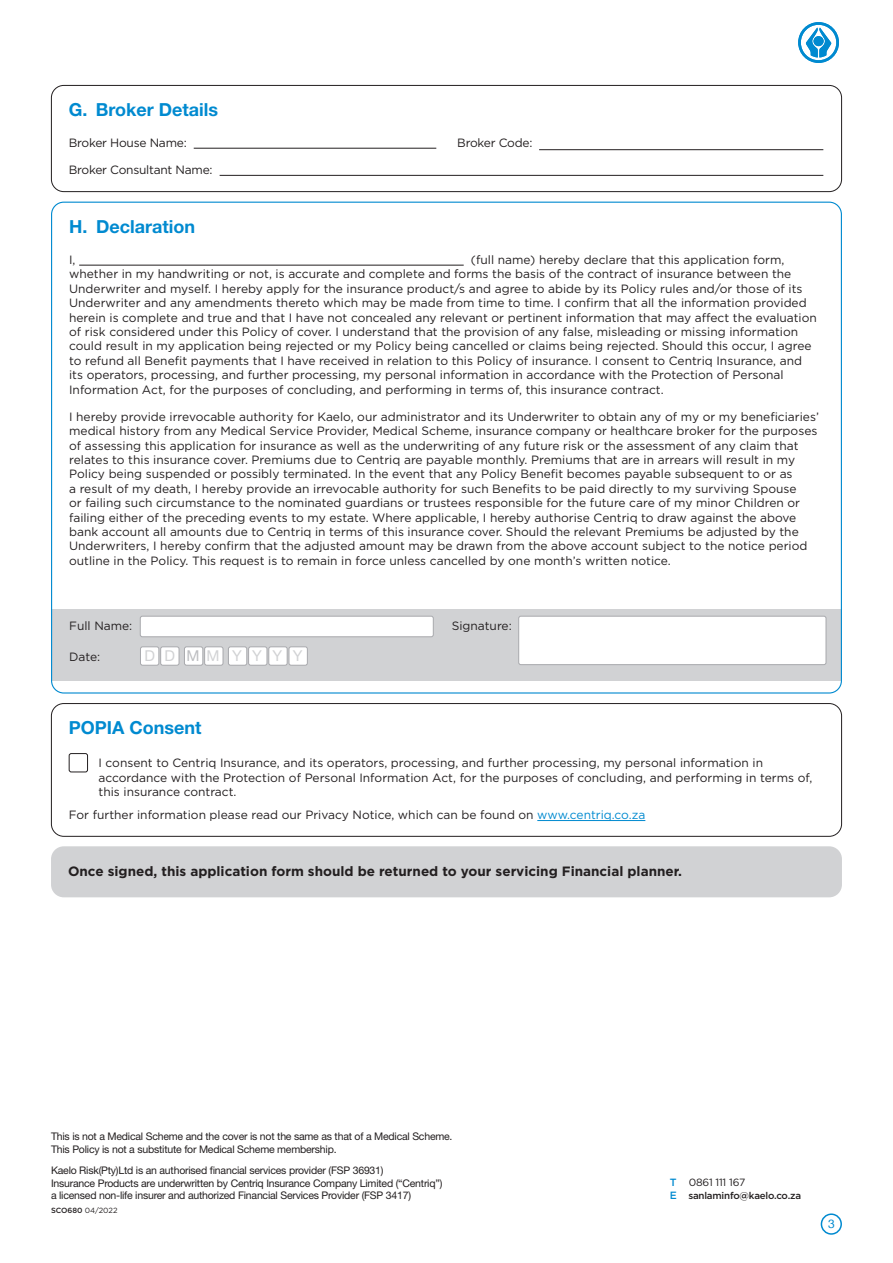
<style>
.page{position:relative;width:893px;height:1263px;background:#fff}
.page>*{position:absolute;margin:0;border:0;box-sizing:border-box;transform-origin:0 0}
.t1{font:700 18px "Helvetica Neue LT Std";color:#008ad0}
.t2{font:15px "Helvetica Neue LT Std";letter-spacing:.7em;color:#d1d2d4}
.t3{font:700 13.5px "Gotham";color:#231f20}
.t4{font:12px/14.4px "Gotham";color:#231f20}
.t5{font:12px "Gotham";letter-spacing:-.02em;color:#231f20}
.t6{font:12px "Helvetica Neue LT";color:#008ad0}
.t7{font:10.5px/12.6px "Helvetica Neue LT Std";letter-spacing:-.02em;color:#231f20}
.t8{font:10.5px "Gotham";letter-spacing:-.02em;color:#231f20}
.t9{font:500 9.75px "Gotham";letter-spacing:-.02em;color:#231f20}
.t10{font:7.5px "Gotham";color:#231f20}
.s1{color:#bcbdc0}
.s2{color:#008ad0}
.s3{font-weight:500}
.s4{font-weight:500;color:#008ad0}
.s5{font-size:10.5px;color:#008ad0}
</style>
<div class="page">
<div style="left:821px;top:1213px;width:21px;height:22px;border:2px solid #008ad0;border-radius:50%"></div>
<svg style="left:798px;top:22px;width:41px;height:41px"></svg>
<hr style="left:194px;top:148px;width:242px;height:1px;background:#231f20">
<hr style="left:539px;top:149px;width:284px;height:1px;background:#231f20">
<hr style="left:220px;top:175px;width:603px;height:1px;background:#231f20">
<div style="left:51px;top:85px;width:791px;height:107px;border:1px solid #231f20;border-radius:12px"></div>
<div style="left:51px;top:609px;width:791px;height:72px;background:#d1d2d4"></div>
<div style="left:519px;top:616px;width:307px;height:49px;background:#fff;border-radius:2px"></div>
<div style="left:518px;top:616px;width:308px;height:49px;border:1px solid #a8a9ad;border-radius:2px"></div>
<div style="left:140px;top:616px;width:293px;height:21px;background:#fff;border-radius:2px"></div>
<div style="left:140px;top:616px;width:294px;height:21px;border:1px solid #a8a9ad;border-radius:2px"></div>
<hr style="left:79px;top:265px;width:385px;height:1px;background:#231f20">
<div style="left:140px;top:647px;width:19px;height:18px;background:#fff;border-radius:2px"></div>
<div style="left:140px;top:646px;width:19px;height:19px;border:1px solid #a8a9ad;border-radius:2px"></div>
<div style="left:161px;top:647px;width:18px;height:18px;background:#fff;border-radius:2px"></div>
<div style="left:160px;top:646px;width:19px;height:19px;border:1px solid #a8a9ad;border-radius:2px"></div>
<div style="left:184px;top:647px;width:19px;height:18px;background:#fff;border-radius:2px"></div>
<div style="left:184px;top:646px;width:19px;height:19px;border:1px solid #a8a9ad;border-radius:2px"></div>
<div style="left:205px;top:647px;width:18px;height:18px;background:#fff;border-radius:2px"></div>
<div style="left:204px;top:646px;width:19px;height:19px;border:1px solid #a8a9ad;border-radius:2px"></div>
<div style="left:228px;top:647px;width:19px;height:18px;background:#fff;border-radius:2px"></div>
<div style="left:228px;top:646px;width:19px;height:19px;border:1px solid #a8a9ad;border-radius:2px"></div>
<div style="left:249px;top:647px;width:18px;height:18px;background:#fff;border-radius:2px"></div>
<div style="left:248px;top:646px;width:19px;height:19px;border:1px solid #a8a9ad;border-radius:2px"></div>
<div style="left:269px;top:647px;width:18px;height:18px;background:#fff;border-radius:2px"></div>
<div style="left:268px;top:646px;width:19px;height:19px;border:1px solid #a8a9ad;border-radius:2px"></div>
<div style="left:289px;top:647px;width:18px;height:18px;background:#fff;border-radius:2px"></div>
<div style="left:289px;top:646px;width:19px;height:19px;border:1px solid #a8a9ad;border-radius:2px"></div>
<hr style="left:537px;top:820px;width:108px;height:1px;background:#008ad0">
<div style="left:69px;top:753px;width:19px;height:19px;border:1px solid #231f20;border-radius:2px"></div>
<div style="left:51px;top:703px;width:791px;height:134px;border:1px solid #231f20;border-radius:12px"></div>
<div style="left:51px;top:846px;width:791px;height:51px;background:#d1d2d4;border-radius:13px"></div>
<h1 class="t1" style="left:69px;top:98px;width:151px">G. Broker Details</h1>
<p class="t5" style="left:69px;top:135px;width:119px">Broker House Name:</p>
<p class="t5" style="left:457px;top:135px;width:77px">Broker Code:</p>
<p class="t5" style="left:69px;top:162px;width:145px">Broker Consultant Name:</p>
<h1 class="t1" style="left:69px;top:215px;width:127px">H. Declaration</h1>
<p class="t4" style="left:69px;top:252px;width:8px">I,</p>
<p class="t4" style="left:69px;top:252px;width:749px;text-indent:402px">(full name) hereby declare that this application form, whether in my handwriting or not, is accurate and complete and forms the basis of the contract of insurance between the Underwriter and myself. I hereby apply for the insurance product/s and agree to abide by its Policy rules and/or those of its Underwriter and any amendments thereto which may be made from time to time. I confirm that all the information provided herein is complete and true and that I have not concealed any relevant or pertinent information that may affect the evaluation of risk considered under this Policy of cover. I understand that the provision of any false, misleading or missing information could result in my application being rejected or my Policy being cancelled or claims being rejected. Should this occur, I agree to refund all Benefit payments that I have received in relation to this Policy of insurance. I consent to Centriq Insurance, and its operators, processing, and further processing, my personal information in accordance with the Protection of Personal Information Act, for the purposes of concluding, and performing in terms of, this insurance contract.</p>
<p class="t4" style="left:69px;top:409px;width:751px">I hereby provide irrevocable authority for Kaelo, our administrator and its Underwriter to obtain any of my or my beneficiaries’ medical history from any Medical Service Provider, Medical Scheme, insurance company or healthcare broker for the purposes of assessing this application for insurance as well as the underwriting of any future risk or the assessment of any claim that relates to this insurance cover. Premiums due to Centriq are payable monthly. Premiums that are in arrears will result in my Policy being suspended or possibly terminated. In the event that any Policy Benefit becomes payable subsequent to or as<br>a result of my death, I hereby provide an irrevocable authority for such Benefits to be paid directly to my surviving Spouse<br>or failing such circumstance to the nominated guardians or trustees responsible for the future care of my minor Children or failing either of the preceding events to my estate. Where applicable, I hereby authorise Centriq to draw against the above bank account all amounts due to Centriq in terms of this insurance cover. Should the relevant Premiums be adjusted by the Underwriters, I hereby confirm that the adjusted amount may be drawn from the above account subject to the notice period outline in the Policy. This request is to remain in force unless cancelled by one month’s written notice.</p>
<p class="t4" style="left:69px;top:618px;width:65px">Full Name:</p>
<p class="t4" style="left:452px;top:618px;width:62px">Signature:</p>
<p class="t4" style="left:69px;top:649px;width:33px">Date:</p>
<p class="t2" style="left:144px;top:647px;width:159px">DD<span class="s1">M</span>M YYYY</p>
<h1 class="t1" style="left:69px;top:716px;width:134px">POPIA Consent</h1>
<p class="t4" style="left:99px;top:755px;width:715px">I consent to Centriq Insurance, and its operators, processing, and further processing, my personal information in accordance with the Protection of Personal Information Act, for the purposes of concluding, and performing in terms of, this insurance contract.</p>
<p class="t4" style="left:69px;top:807px;width:578px">For further information please read our Privacy Notice, which can be found on <span class="s2">www.centriq.co.za</span></p>
<p class="t3" style="left:68px;top:862px;width:615px">Once signed, this application form should be returned to your servicing Financial planner.</p>
<p class="t7" style="left:51px;top:1130px;width:403px">This is not a Medical Scheme and the cover is not the same as that of a Medical Scheme.<br>This Policy is not a substitute for Medical Scheme membership.</p>
<p class="t7" style="left:51px;top:1164px;width:393px">Kaelo Risk(Pty)Ltd is an authorised financial services provider (FSP 36931)<br>Insurance Products are underwritten by Centriq Insurance Company Limited (“Centriq”) a licensed non-life insurer and authorized Financial Services Provider (FSP 3417)</p>
<p class="t10" style="left:51px;top:1205px;width:68px"><span class="s3">SCO680</span> 04/2022</p>
<p class="t8" style="left:670px;top:1176px;width:77px"><span class="s4">T</span> 0861 111 167</p>
<p class="t9" style="left:670px;top:1189px;width:133px"><span class="s5">E</span> sanlaminfo@kaelo.co.za</p>
<p class="t6" style="left:828px;top:1217px;width:8px">3</p>
</div>
